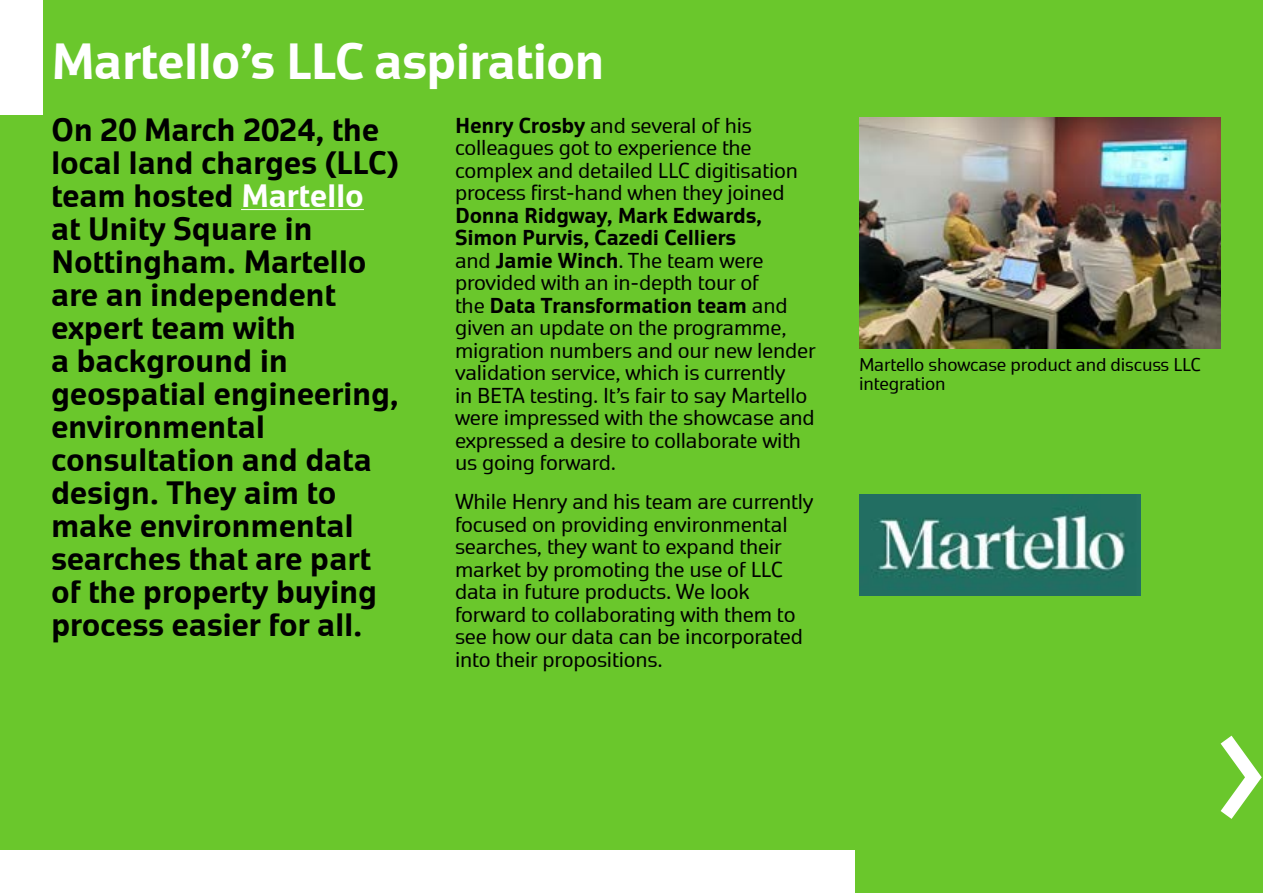
<style>
.page{position:relative;width:1263px;height:893px;background:#6ac72c}
.page>*{position:absolute;margin:0;border:0;box-sizing:border-box;transform-origin:0 0}
.t1{font:700 49.5px "Geo";letter-spacing:-.02em;color:#fff}
.t2{font:700 31.5px/33px "Geo";letter-spacing:-.01em;color:#000}
.t3{font:21px/22.5px "Geo";letter-spacing:-.01em;color:#000}
.t4{font:18px/19.5px "Geo";letter-spacing:-.01em;color:#000}
.s1{color:#fff}
.s2{font-weight:700}
</style>
<div class="page">
<div style="left:0;top:0;width:43px;height:115px;background:#fff"></div>
<svg style="left:1220px;top:735px;width:42px;height:84px"></svg>
<div style="left:0;top:850px;width:855px;height:43px;background:#fff"></div>
<hr style="left:241px;top:209px;width:123px;height:1px;background:#fff">
<img style="left:859px;top:118px;width:361px;height:231px">
<img style="left:860px;top:495px;width:280px;height:100px">
<h1 class="t1" style="left:51px;top:34px;width:555px">Martello’s LLC aspiration</h1>
<p class="t2" style="left:51px;top:113px;width:350px">On 20 March 2024, the local land charges (LLC) team hosted <span class="s1">Martello </span>at Unity Square in<br>Nottingham. Martello are an independent expert team with<br>a background in geospatial engineering, environmental consultation and data design. They aim to make environmental searches that are part of the property buying process easier for all.</p>
<p class="t3" style="left:455px;top:114px;width:345px"><span class="s2">Henry Crosby</span> and several of his colleagues got to experience the complex and detailed LLC digitisation process first-hand when they joined</p>
<p class="t3" style="left:455px;top:204px;width:362px"><span class="s2">Donna Ridgway, Mark Edwards, Simon Purvis, Cazedi Celliers<br></span>and <span class="s2">Jamie Winch</span>. The team were provided with an in-depth tour of<br>the <span class="s2">Data Transformation team</span> and given an update on the programme, migration numbers and our new lender validation service, which is currently<br>in BETA testing. It’s fair to say Martello were impressed with the showcase and expressed a desire to collaborate with us going forward.</p>
<p class="t3" style="left:455px;top:491px;width:360px">While Henry and his team are currently focused on providing environmental searches, they want to expand their market by promoting the use of LLC data in future products. We look forward to collaborating with them to see how our data can be incorporated into their propositions.</p>
<p class="t4" style="left:859px;top:355px;width:343px">Martello showcase product and discuss LLC integration</p>
</div>
